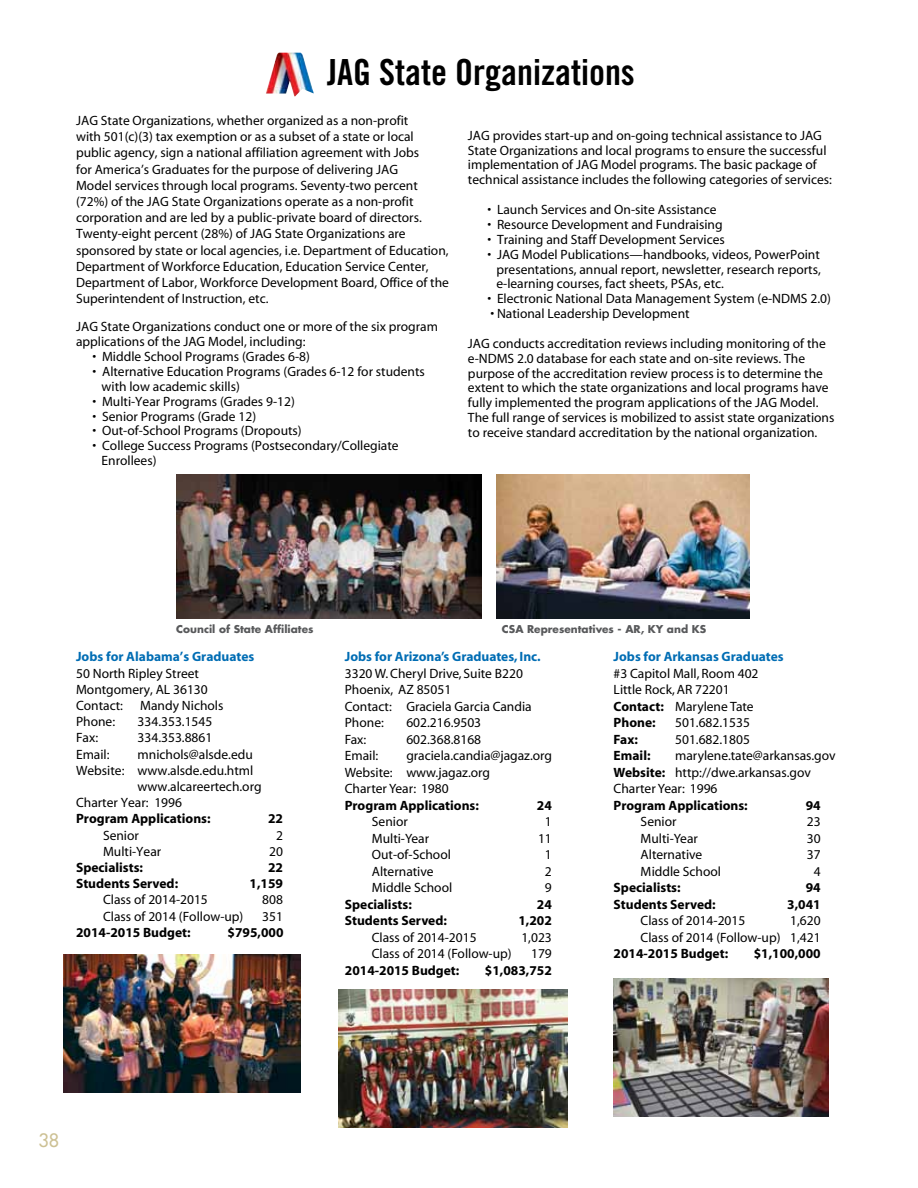
<style>
.page{position:relative;width:918px;height:1188px;background:#fff}
.page>*{position:absolute;margin:0;border:0;box-sizing:border-box;transform-origin:0 0}
.t1{font:36px "Trade Gothic Bold Cond Twenty";color:#000}
.t2{font:18px "Futura";color:#cdc194}
.t3{font:13.5px/16.2px "Myriad";color:#000}
.t4{font:700 13.5px "Myriad";color:#000}
.t5{font:700 13.5px "Myriad";color:#006db4}
.t6{font:700 10.5px "Futura";color:#58595b}
.s1{font-weight:700}
</style>
<div class="page">
<img style="left:338px;top:989px;width:229px;height:138px">
<img style="left:614px;top:978px;width:214px;height:138px">
<img style="left:63px;top:954px;width:238px;height:138px">
<img style="left:267px;top:53px;width:17px;height:35px">
<img style="left:176px;top:475px;width:305px;height:144px">
<img style="left:497px;top:475px;width:252px;height:144px">
<h1 class="t1" style="left:327px;top:50px;width:309px">JAG State Organizations</h1>
<p class="t3" style="left:76px;top:113px;width:374px">JAG State Organizations, whether organized as a non-profit<br>with 501(c)(3) tax exemption or as a subset of a state or local public agency, sign a national affiliation agreement with Jobs<br>for America’s Graduates for the purpose of delivering JAG<br>Model services through local programs. Seventy-two percent (72%) of the JAG State Organizations operate as a non-profit corporation and are led by a public-private board of directors.<br>Twenty-eight percent (28%) of JAG State Organizations are sponsored by state or local agencies, i.e. Department of Education, Department of Workforce Education, Education Service Center, Department of Labor, Workforce Development Board, Office of the Superintendent of Instruction, etc.</p>
<p class="t3" style="left:76px;top:320px;width:363px;line-height:14.9px">JAG State Organizations conduct one or more of the six program applications of the JAG Model, including:</p>
<p class="t3" style="left:93px;top:349px;width:219px">• Middle School Programs (Grades 6-8)</p>
<p class="t3" style="left:102px;top:365px;width:325px;line-height:14.9px;text-indent:-9px">• Alternative Education Programs (Grades 6-12 for students with low academic skills)</p>
<p class="t3" style="left:93px;top:394px;width:204px">• Multi-Year Programs (Grades 9-12)</p>
<p class="t3" style="left:93px;top:409px;width:165px">• Senior Programs (Grade 12)</p>
<p class="t3" style="left:93px;top:423px;width:211px">• Out-of-School Programs (Dropouts)</p>
<p class="t3" style="left:102px;top:439px;width:299px;line-height:14.9px;text-indent:-9px">• College Success Programs (Postsecondary/Collegiate<br>Enrollees)</p>
<p class="t3" style="left:468px;top:128px;width:366px;line-height:14.9px">JAG provides start-up and on-going technical assistance to JAG State Organizations and local programs to ensure the successful implementation of JAG Model programs. The basic package of technical assistance includes the following categories of services:</p>
<p class="t3" style="left:487px;top:202px;width:231px">• Launch Services and On-site Assistance</p>
<p class="t3" style="left:487px;top:217px;width:237px">• Resource Development and Fundraising</p>
<p class="t3" style="left:487px;top:232px;width:239px">• Training and Staff Development Services</p>
<p class="t3" style="left:496px;top:247px;width:326px;line-height:14.9px;text-align:justify;text-indent:-9px">• JAG Model Publications—handbooks, videos, PowerPoint presentations, annual report, newsletter, research reports, e-learning courses, fact sheets, PSAs, etc.</p>
<p class="t3" style="left:487px;top:291px;width:345px">• Electronic National Data Management System (e-NDMS 2.0)</p>
<p class="t3" style="left:468px;top:299px;width:359px;line-height:29.7px;text-indent:22px">• National Leadership Development<br>JAG conducts accreditation reviews including monitoring of the</p>
<p class="t3" style="left:468px;top:351px;width:368px;line-height:14.9px">e-NDMS 2.0 database for each state and on-site reviews. The purpose of the accreditation review process is to determine the extent to which the state organizations and local programs have fully implemented the program applications of the JAG Model.<br>The full range of services is mobilized to assist state organizations to receive standard accreditation by the national organization.</p>
<p class="t6" style="left:176px;top:622px;width:139px">Council of State Affiliates</p>
<p class="t6" style="left:502px;top:622px;width:206px">CSA Representatives - AR, KY and KS</p>
<p class="t5" style="left:76px;top:650px;width:180px">Jobs for Alabama’s Graduates</p>
<p class="t3" style="left:76px;top:665px;width:133px">50 North Ripley Street<br>Montgomery, AL 36130<br>Contact:</p>
<p class="t3" style="left:140px;top:698px;width:85px">Mandy Nichols</p>
<p class="t3" style="left:76px;top:714px;width:41px">Phone:</p>
<p class="t3" style="left:138px;top:714px;width:76px">334.353.1545</p>
<p class="t3" style="left:76px;top:730px;width:24px">Fax:</p>
<p class="t3" style="left:138px;top:730px;width:76px">334.353.8861</p>
<p class="t3" style="left:76px;top:746px;width:35px">Email:</p>
<p class="t3" style="left:138px;top:746px;width:117px">mnichols@alsde.edu</p>
<p class="t3" style="left:76px;top:763px;width:179px">Website: www.alsde.edu.html</p>
<p class="t3" style="left:138px;top:779px;width:126px">www.alcareertech.org</p>
<p class="t3" style="left:76px;top:795px;width:107px">Charter Year: 1996</p>
<p class="t4" style="left:76px;top:812px;width:136px">Program Applications:</p>
<p class="t4" style="left:268px;top:812px;width:16px">22</p>
<p class="t3" style="left:103px;top:827px;width:37px">Senior</p>
<p class="t3" style="left:276px;top:827px;width:8px">2</p>
<p class="t3" style="left:103px;top:844px;width:60px">Multi-Year</p>
<p class="t3" style="left:269px;top:844px;width:15px">20</p>
<p class="t4" style="left:76px;top:860px;width:68px">Specialists:</p>
<p class="t4" style="left:268px;top:860px;width:16px">22</p>
<p class="t4" style="left:76px;top:877px;width:104px">Students Served:</p>
<p class="t4" style="left:250px;top:877px;width:35px">1,159</p>
<p class="t3" style="left:103px;top:892px;width:106px">Class of 2014-2015</p>
<p class="t3" style="left:262px;top:892px;width:22px">808</p>
<p class="t3" style="left:103px;top:908px;width:142px">Class of 2014 (Follow-up)</p>
<p class="t3" style="left:262px;top:908px;width:22px">351</p>
<p class="t4" style="left:76px;top:925px;width:116px">2014-2015 Budget:</p>
<p class="t4" style="left:228px;top:925px;width:57px">$795,000</p>
<p class="t5" style="left:345px;top:650px;width:197px">Jobs for Arizona’s Graduates, Inc.</p>
<p class="t3" style="left:345px;top:666px;width:188px">3320 W. Cheryl Drive, Suite B220<br>Phoenix, AZ 85051<br>Contact: Graciela Garcia Candia<br>Phone:</p>
<p class="t3" style="left:406px;top:715px;width:76px">602.216.9503</p>
<p class="t3" style="left:345px;top:732px;width:23px">Fax:</p>
<p class="t3" style="left:406px;top:732px;width:76px">602.368.8168</p>
<p class="t3" style="left:345px;top:748px;width:35px">Email:</p>
<p class="t3" style="left:345px;top:748px;width:209px;text-indent:62px">graciela.candia@jagaz.org<br>Website: www.jagaz.org<br>Charter Year: 1980</p>
<p class="t4" style="left:345px;top:798px;width:136px">Program Applications:</p>
<p class="t4" style="left:537px;top:798px;width:16px">24</p>
<p class="t3" style="left:372px;top:814px;width:37px">Senior</p>
<p class="t3" style="left:545px;top:814px;width:8px">1</p>
<p class="t3" style="left:372px;top:831px;width:59px">Multi-Year</p>
<p class="t3" style="left:538px;top:831px;width:15px">11</p>
<p class="t3" style="left:372px;top:847px;width:81px">Out-of-School</p>
<p class="t3" style="left:545px;top:847px;width:8px">1</p>
<p class="t3" style="left:372px;top:864px;width:63px">Alternative</p>
<p class="t3" style="left:545px;top:864px;width:8px">2</p>
<p class="t3" style="left:372px;top:880px;width:82px">Middle School</p>
<p class="t3" style="left:545px;top:880px;width:8px">9</p>
<p class="t4" style="left:345px;top:897px;width:69px">Specialists:</p>
<p class="t4" style="left:537px;top:897px;width:16px">24</p>
<p class="t4" style="left:345px;top:914px;width:104px">Students Served:</p>
<p class="t4" style="left:518px;top:914px;width:35px">1,202</p>
<p class="t3" style="left:372px;top:930px;width:106px">Class of 2014-2015</p>
<p class="t3" style="left:521px;top:930px;width:32px">1,023</p>
<p class="t3" style="left:372px;top:946px;width:141px">Class of 2014 (Follow-up)</p>
<p class="t3" style="left:531px;top:946px;width:22px">179</p>
<p class="t4" style="left:345px;top:963px;width:116px">2014-2015 Budget:</p>
<p class="t4" style="left:485px;top:963px;width:68px">$1,083,752</p>
<p class="t5" style="left:614px;top:650px;width:172px">Jobs for Arkansas Graduates</p>
<p class="t3" style="left:614px;top:666px;width:146px">#3 Capitol Mall, Room 402<br>Little Rock, AR 72201<br><span class="s1">Contact:</span> Marylene Tate<br><span class="s1">Phone:</span></p>
<p class="t3" style="left:675px;top:715px;width:76px">501.682.1535</p>
<p class="t4" style="left:614px;top:732px;width:26px">Fax:</p>
<p class="t3" style="left:675px;top:732px;width:76px">501.682.1805</p>
<p class="t4" style="left:614px;top:749px;width:38px">Email:</p>
<p class="t3" style="left:614px;top:748px;width:223px;text-indent:62px">marylene.tate@arkansas.gov<br><span class="s1">Website:</span> http://dwe.arkansas.gov<br>Charter Year: 1996</p>
<p class="t4" style="left:614px;top:798px;width:136px">Program Applications:</p>
<p class="t4" style="left:806px;top:798px;width:16px">94</p>
<p class="t3" style="left:641px;top:814px;width:37px">Senior</p>
<p class="t3" style="left:807px;top:814px;width:15px">23</p>
<p class="t3" style="left:641px;top:831px;width:59px">Multi-Year</p>
<p class="t3" style="left:807px;top:831px;width:15px">30</p>
<p class="t3" style="left:641px;top:847px;width:63px">Alternative</p>
<p class="t3" style="left:807px;top:847px;width:15px">37</p>
<p class="t3" style="left:641px;top:864px;width:82px">Middle School</p>
<p class="t3" style="left:814px;top:864px;width:8px">4</p>
<p class="t4" style="left:614px;top:881px;width:69px">Specialists:</p>
<p class="t4" style="left:806px;top:881px;width:16px">94</p>
<p class="t4" style="left:614px;top:897px;width:104px">Students Served:</p>
<p class="t4" style="left:787px;top:897px;width:35px">3,041</p>
<p class="t3" style="left:641px;top:913px;width:106px">Class of 2014-2015</p>
<p class="t3" style="left:641px;top:913px;width:181px;text-align:right">1,620<br>Class of 2014 (Follow-up) 1,421</p>
<p class="t4" style="left:614px;top:947px;width:116px">2014-2015 Budget:</p>
<p class="t4" style="left:754px;top:947px;width:68px">$1,100,000</p>
<h2 class="t2" style="left:39px;top:1129px;width:22px">38</h2>
</div>
